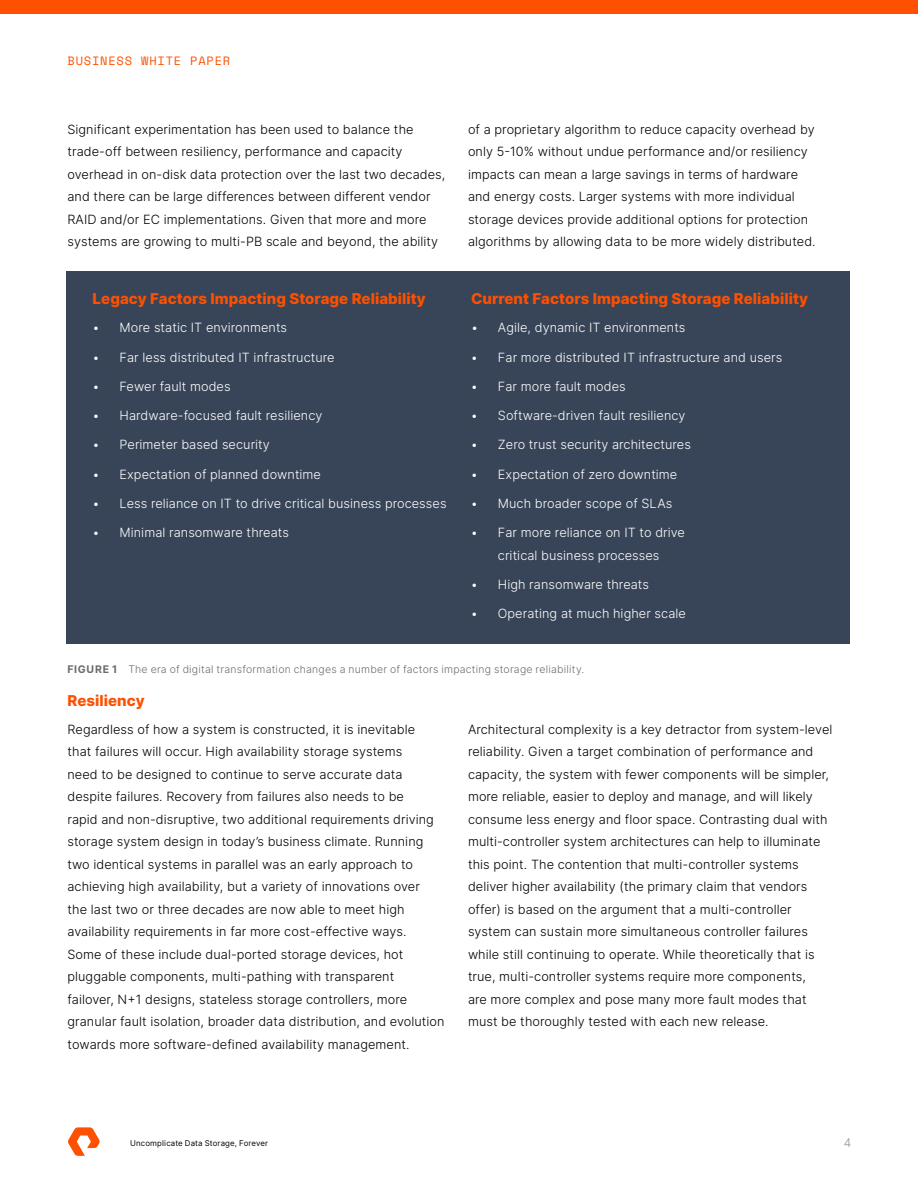
<style>
.page{position:relative;width:918px;height:1188px;background:#fff}
.page>*{position:absolute;margin:0;border:0;box-sizing:border-box;transform-origin:0 0}
.t1{font:800 15px "Inter";letter-spacing:.005em;color:#fe5000}
.t2{font:300 12.75px/22.5px "Inter";letter-spacing:.005em;color:#000}
.t3{font:300 12.75px/22.5px "Inter";letter-spacing:.005em;color:#fff;text-align:center}
.t4{font:12px "Space Mono";letter-spacing:.07em;color:#fe5000}
.t5{font:300 12px "Inter";color:#919191}
.t6{font:300 10.5px "Inter";letter-spacing:.02em;color:#6c6c6c}
.t7{font:7.8px "Inter";letter-spacing:.02em;color:#000}
.s1{font-weight:700}
</style>
<div class="page">
<div style="left:0;top:0;width:918px;height:14px;background:#fe5000"></div>
<svg style="left:68px;top:1127px;width:32px;height:29px"></svg>
<div style="left:67px;top:272px;width:783px;height:372px;background:#384558"></div>
<p class="t4" style="left:68px;top:52px;width:164px">BUSINESS WHITE PAPER</p>
<p class="t2" style="left:68px;top:118px;width:379px">Significant experimentation has been used to balance the trade-off between resiliency, performance and capacity overhead in on-disk data protection over the last two decades, and there can be large differences between different vendor RAID and/or EC implementations. Given that more and more systems are growing to multi-PB scale and beyond, the ability</p>
<p class="t2" style="left:468px;top:118px;width:349px">of a proprietary algorithm to reduce capacity overhead by only 5-10% without undue performance and/or resiliency impacts can mean a large savings in terms of hardware and energy costs. Larger systems with more individual storage devices provide additional options for protection algorithms by allowing data to be more widely distributed.</p>
<p class="t1" style="left:93px;top:288px;width:335px">Legacy Factors Impacting Storage Reliability</p>
<p class="t3" style="left:93px;top:316px;width:196px">• More static IT environments</p>
<p class="t3" style="left:93px;top:346px;width:244px">• Far less distributed IT infrastructure</p>
<p class="t3" style="left:93px;top:375px;width:140px">• Fewer fault modes</p>
<p class="t3" style="left:93px;top:404px;width:231px">• Hardware-focused fault resiliency</p>
<p class="t3" style="left:93px;top:433px;width:179px">• Perimeter based security</p>
<p class="t3" style="left:93px;top:463px;width:230px">• Expectation of planned downtime</p>
<p class="t3" style="left:93px;top:492px;width:355px">• Less reliance on IT to drive critical business processes</p>
<p class="t3" style="left:93px;top:521px;width:198px">• Minimal ransomware threats</p>
<p class="t1" style="left:471px;top:288px;width:339px">Current Factors Impacting Storage Reliability</p>
<p class="t3" style="left:471px;top:316px;width:216px">• Agile, dynamic IT environments</p>
<p class="t3" style="left:471px;top:346px;width:313px">• Far more distributed IT infrastructure and users</p>
<p class="t3" style="left:471px;top:375px;width:156px">• Far more fault modes</p>
<p class="t3" style="left:471px;top:404px;width:216px">• Software-driven fault resiliency</p>
<p class="t3" style="left:471px;top:433px;width:222px">• Zero trust security architectures</p>
<p class="t3" style="left:471px;top:463px;width:208px">• Expectation of zero downtime</p>
<p class="t3" style="left:471px;top:492px;width:203px">• Much broader scope of SLAs</p>
<p class="t3" style="left:471px;top:521px;width:216px">• Far more reliance on IT to drive critical business processes</p>
<p class="t3" style="left:471px;top:573px;width:180px">• High ransomware threats</p>
<p class="t3" style="left:471px;top:602px;width:217px">• Operating at much higher scale</p>
<p class="t6" style="left:68px;top:662px;width:518px"><span class="s1">FIGURE 1</span> The era of digital transformation changes a number of factors impacting storage reliability.</p>
<p class="t1" style="left:68px;top:689px;width:79px">Resiliency</p>
<p class="t2" style="left:68px;top:718px;width:379px">Regardless of how a system is constructed, it is inevitable<br>that failures will occur. High availability storage systems<br>need to be designed to continue to serve accurate data despite failures. Recovery from failures also needs to be<br>rapid and non-disruptive, two additional requirements driving storage system design in today’s business climate. Running two identical systems in parallel was an early approach to achieving high availability, but a variety of innovations over<br>the last two or three decades are now able to meet high availability requirements in far more cost-effective ways.<br>Some of these include dual-ported storage devices, hot pluggable components, multi-pathing with transparent<br>failover, N+1 designs, stateless storage controllers, more granular fault isolation, broader data distribution, and evolution towards more software-defined availability management.</p>
<p class="t2" style="left:468px;top:718px;width:366px">Architectural complexity is a key detractor from system-level reliability. Given a target combination of performance and capacity, the system with fewer components will be simpler, more reliable, easier to deploy and manage, and will likely consume less energy and floor space. Contrasting dual with multi-controller system architectures can help to illuminate this point. The contention that multi-controller systems deliver higher availability (the primary claim that vendors offer) is based on the argument that a multi-controller system can sustain more simultaneous controller failures while still continuing to operate. While theoretically that is true, multi-controller systems require more components,<br>are more complex and pose many more fault modes that must be thoroughly tested with each new release.</p>
<p class="t7" style="left:130px;top:1137px;width:140px">Uncomplicate Data Storage, Forever</p>
<p class="t5" style="left:844px;top:1135px;width:9px">4</p>
</div>
